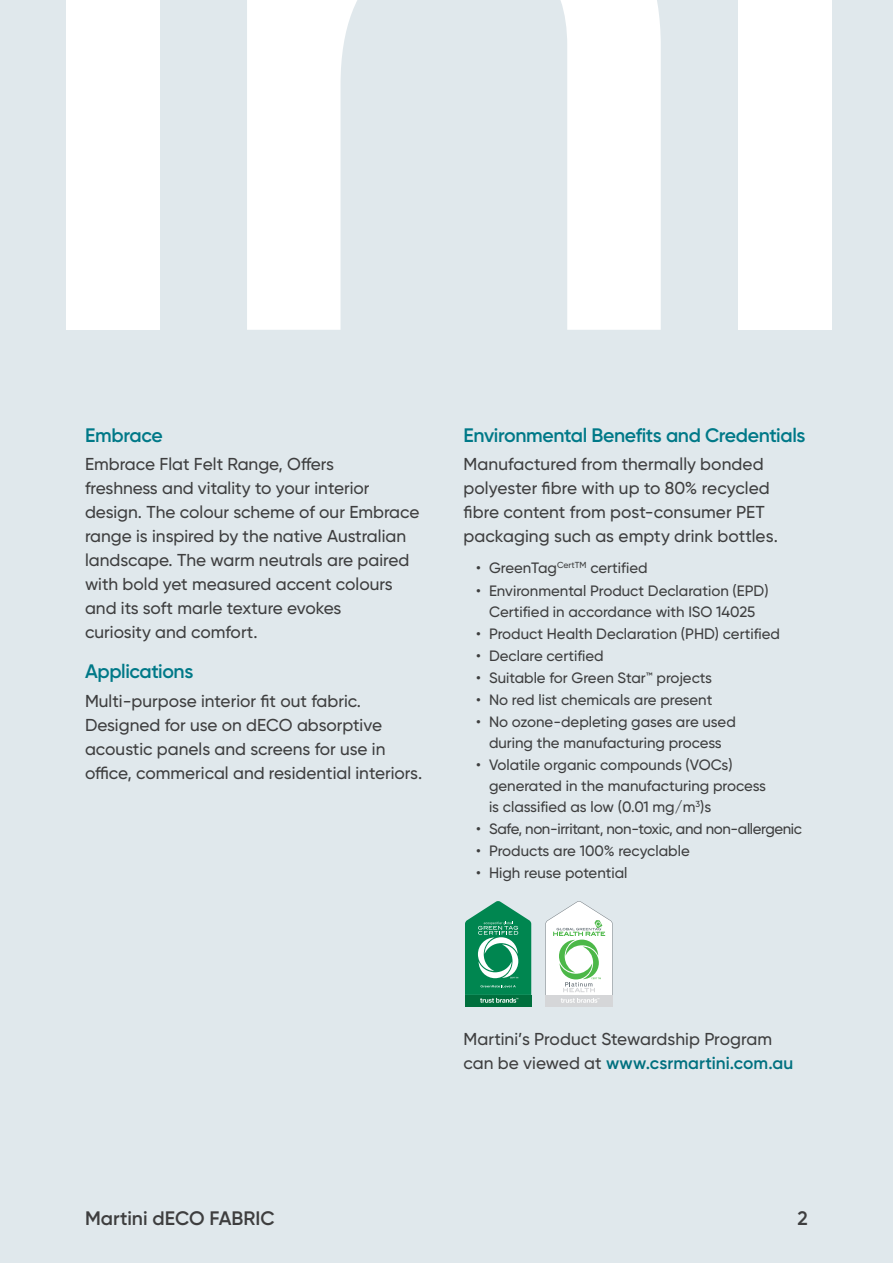
<style>
.page{position:relative;width:893px;height:1263px;background:#e0e8ec}
.page>*{position:absolute;margin:0;border:0;box-sizing:border-box;transform-origin:0 0}
.t1{font:600 19.5px "Gilroy";letter-spacing:-.02em;color:#007988}
.t2{font:600 19.5px "Gilroy";color:#3e3e3f}
.t3{font:500 17.25px/24px "Gilroy";color:#3e3e3f}
.t4{font:500 15px/21px "Gilroy";color:#3e3e3f;text-align:center}
.t5{font:500 15px "Gilroy";letter-spacing:-.025em;color:#3e3e3f}
.s1{font-weight:600;color:#00707f}
</style>
<div class="page">
<svg style="left:247px;top:0;width:414px;height:330px"></svg>
<div style="left:738px;top:0;width:93px;height:330px;background:#fff"></div>
<div style="left:66px;top:0;width:93px;height:330px;background:#fff"></div>
<div style="left:465px;top:995px;width:66px;height:11px;background:#006f3d"></div>
<svg style="left:465px;top:901px;width:66px;height:102px"></svg>
<svg style="left:545px;top:901px;width:68px;height:105px;background:#dfece0"></svg>
<p class="t1" style="left:85px;top:423px;width:79px">Embrace</p>
<p class="t3" style="left:85px;top:452px;width:336px">Embrace Flat Felt Range, Offers<br>freshness and vitality to your interior design. The colour scheme of our Embrace range is inspired by the native Australian landscape. The warm neutrals are paired with bold yet measured accent colours and its soft marle texture evokes<br>curiosity and comfort.</p>
<p class="t1" style="left:85px;top:659px;width:110px">Applications</p>
<p class="t3" style="left:85px;top:688px;width:339px">Multi-purpose interior fit out fabric.<br>Designed for use on dECO absorptive acoustic panels and screens for use in office, commerical and residential interiors.</p>
<p class="t1" style="left:463px;top:423px;width:343px">Environmental Benefits and Credentials</p>
<p class="t3" style="left:463px;top:452px;width:316px">Manufactured from thermally bonded polyester fibre with up to 80% recycled fibre content from post-consumer PET packaging such as empty drink bottles.</p>
<p class="t4" style="left:476px;top:558px;width:173px">• GreenTag<sup>CertTM</sup> certified</p>
<p class="t4" style="left:476px;top:580px;width:294px">• Environmental Product Declaration (EPD)<br>Certified in accordance with ISO 14025</p>
<p class="t4" style="left:476px;top:623px;width:305px">• Product Health Declaration (PHD) certified</p>
<p class="t4" style="left:476px;top:645px;width:129px">• Declare certified</p>
<p class="t4" style="left:476px;top:667px;width:237px">• Suitable for Green Star™ projects</p>
<p class="t4" style="left:476px;top:689px;width:238px">• No red list chemicals are present</p>
<p class="t4" style="left:476px;top:711px;width:261px">• No ozone-depleting gases are used during the manufacturing process</p>
<p class="t4" style="left:489px;top:754px;width:278px;text-align:left;text-indent:-13px">• Volatile organic compounds (VOCs) generated in the manufacturing process is classified as low (0.01 mg/m<sup>3</sup>)s</p>
<p class="t5" style="left:476px;top:819px;width:327px">• Safe, non-irritant, non-toxic, and non-allergenic</p>
<p class="t4" style="left:476px;top:840px;width:215px">• Products are 100% recyclable</p>
<p class="t4" style="left:476px;top:862px;width:153px">• High reuse potential</p>
<p class="t3" style="left:463px;top:1027px;width:331px">Martini’s Product Stewardship Program can be viewed at <span class="s1">www.csrmartini.com.au</span></p>
<p class="t2" style="left:85px;top:1206px;width:191px">Martini dECO FABRIC</p>
<p class="t2" style="left:798px;top:1206px;width:12px">2</p>
</div>
